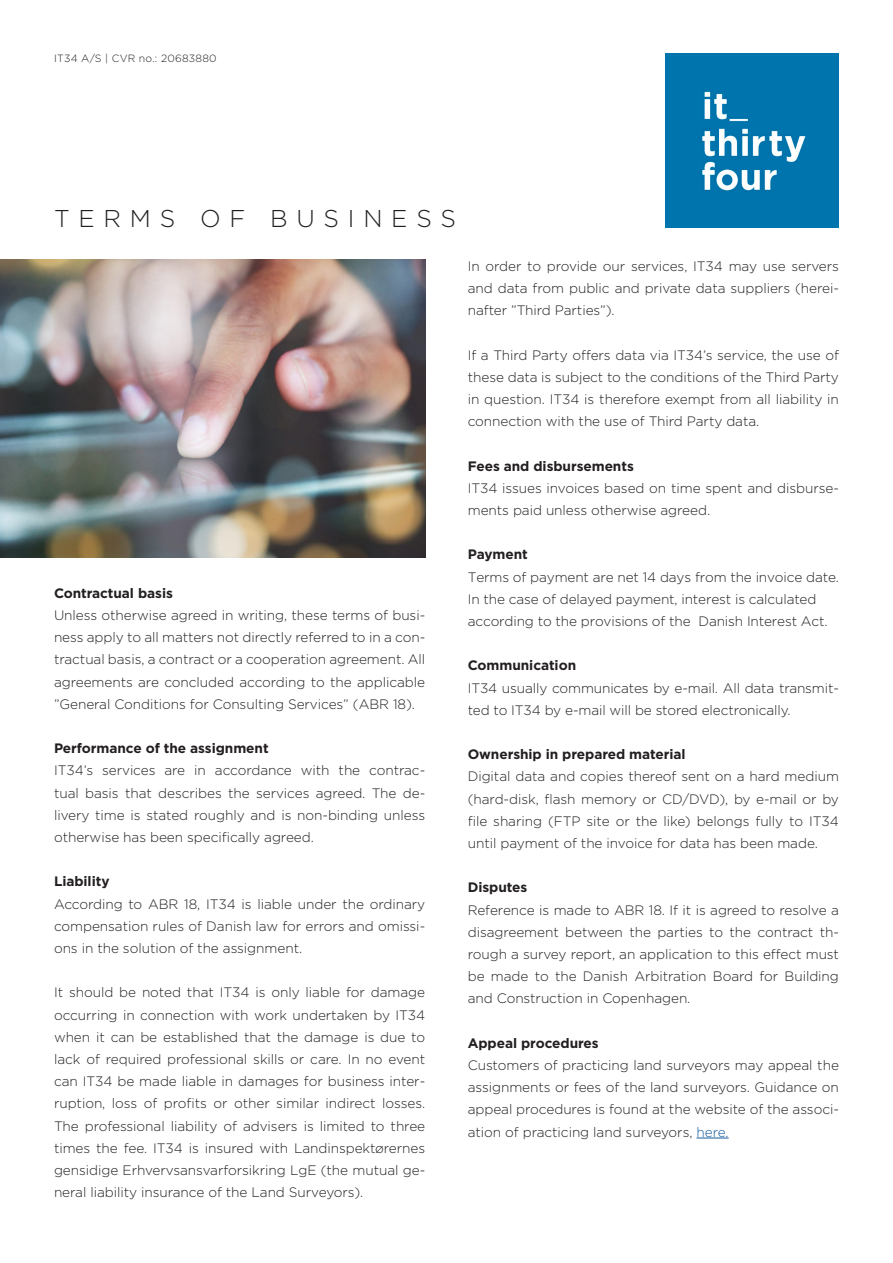
<style>
.page{position:relative;width:893px;height:1263px;background:#fff}
.page>*{position:absolute;margin:0;border:0;box-sizing:border-box;transform-origin:0 0}
.mellemrubrik{font:300 24.3px "Gotham";letter-spacing:.36em;color:#231f20}
.Brød{font:300 13.65px/22.2px "Gotham";letter-spacing:-.005em;color:#231f20;text-align:justify}
.mellemrubrik-2{font:700 13.65px "Gotham";letter-spacing:-.005em;color:#231f20}
.Brød-2{font:300 10.5px "Gotham";letter-spacing:.02em;color:#231f20}
.s1{color:#175d9e}
</style>
<div class="page">
<hr style="left:696px;top:1138px;width:33px;height:1px;background:#175d9e">
<img style="left:0;top:260px;width:425px;height:297px">
<img style="left:665px;top:54px;width:174px;height:173px">
<p class="Brød-2" style="left:54px;top:52px;width:164px">IT34 A/S | CVR no.: 20683880</p>
<p class="mellemrubrik" style="left:54px;top:203px;width:403px">TERMS OF BUSINESS</p>
<p class="mellemrubrik-2" style="left:54px;top:584px;width:120px">Contractual basis</p>
<p class="Brød" style="left:54px;top:604px;width:373px">Unless otherwise agreed in writing, these terms of busi&shy;ness apply to all matters not directly referred to in a con&shy;tractual basis, a contract or a cooperation agreement. All agreements are concluded according to the applicable ”General Conditions for Consulting Services” (ABR 18).</p>
<p class="mellemrubrik-2" style="left:54px;top:739px;width:216px">Performance of the assignment</p>
<p class="Brød" style="left:54px;top:759px;width:373px">IT34’s services are in accordance with the contrac&shy;tual basis that describes the services agreed. The de&shy;livery time is stated roughly and is non-binding unless otherwise has been specifically agreed.</p>
<p class="mellemrubrik-2" style="left:54px;top:872px;width:57px">Liability</p>
<p class="Brød" style="left:54px;top:892px;width:373px">According to ABR 18, IT34 is liable under the ordinary compensation rules of Danish law for errors and omissi&shy;ons in the solution of the assignment.</p>
<p class="Brød" style="left:54px;top:981px;width:373px">It should be noted that IT34 is only liable for damage occurring in connection with work undertaken by IT34 when it can be established that the damage is due to lack of required professional skills or care. In no event can IT34 be made liable in damages for business inter&shy;ruption, loss of profits or other similar indirect losses.<br>The professional liability of advisers is limited to three times the fee. IT34 is insured with Landinspektørernes gensidige Erhvervsansvarforsikring LgE (the mutual ge&shy;neral liability insurance of the Land Surveyors).</p>
<p class="Brød" style="left:468px;top:254px;width:373px">In order to provide our services, IT34 may use servers and data from public and private data suppliers (herei&shy;nafter ”Third Parties”).</p>
<p class="Brød" style="left:468px;top:343px;width:373px">If a Third Party offers data via IT34’s service, the use of these data is subject to the conditions of the Third Party in question. IT34 is therefore exempt from all liability in connection with the use of Third Party data.</p>
<p class="mellemrubrik-2" style="left:468px;top:457px;width:168px">Fees and disbursements</p>
<p class="Brød" style="left:468px;top:476px;width:373px">IT34 issues invoices based on time spent and disburse&shy;ments paid unless otherwise agreed.</p>
<p class="mellemrubrik-2" style="left:468px;top:545px;width:62px">Payment</p>
<p class="Brød" style="left:468px;top:565px;width:373px;text-align:left">Terms of payment are net 14 days from the invoice date.<br>In the case of delayed payment, interest is calculated according to the provisions of the Danish Interest Act.</p>
<p class="mellemrubrik-2" style="left:468px;top:656px;width:110px">Communication</p>
<p class="Brød" style="left:468px;top:676px;width:373px">IT34 usually communicates by e-mail. All data transmit&shy;ted to IT34 by e-mail will be stored electronically.</p>
<p class="mellemrubrik-2" style="left:468px;top:745px;width:219px">Ownership in prepared material</p>
<p class="Brød" style="left:468px;top:765px;width:373px">Digital data and copies thereof sent on a hard medium (hard-disk, flash memory or CD/DVD), by e-mail or by file sharing (FTP site or the like) belongs fully to IT34 until payment of the invoice for data has been made.</p>
<p class="mellemrubrik-2" style="left:468px;top:878px;width:61px">Disputes</p>
<p class="Brød" style="left:468px;top:898px;width:373px">Reference is made to ABR 18. If it is agreed to resolve a disagreement between the parties to the contract th&shy;rough a survey report, an application to this effect must be made to the Danish Arbitration Board for Building and Construction in Copenhagen.</p>
<p class="mellemrubrik-2" style="left:468px;top:1034px;width:132px">Appeal procedures</p>
<p class="Brød" style="left:468px;top:1054px;width:373px">Customers of practicing land surveyors may appeal the assignments or fees of the land surveyors. Guidance on appeal procedures is found at the website of the associ&shy;ation of practicing land surveyors, <span class="s1">here.</span></p>
</div>
